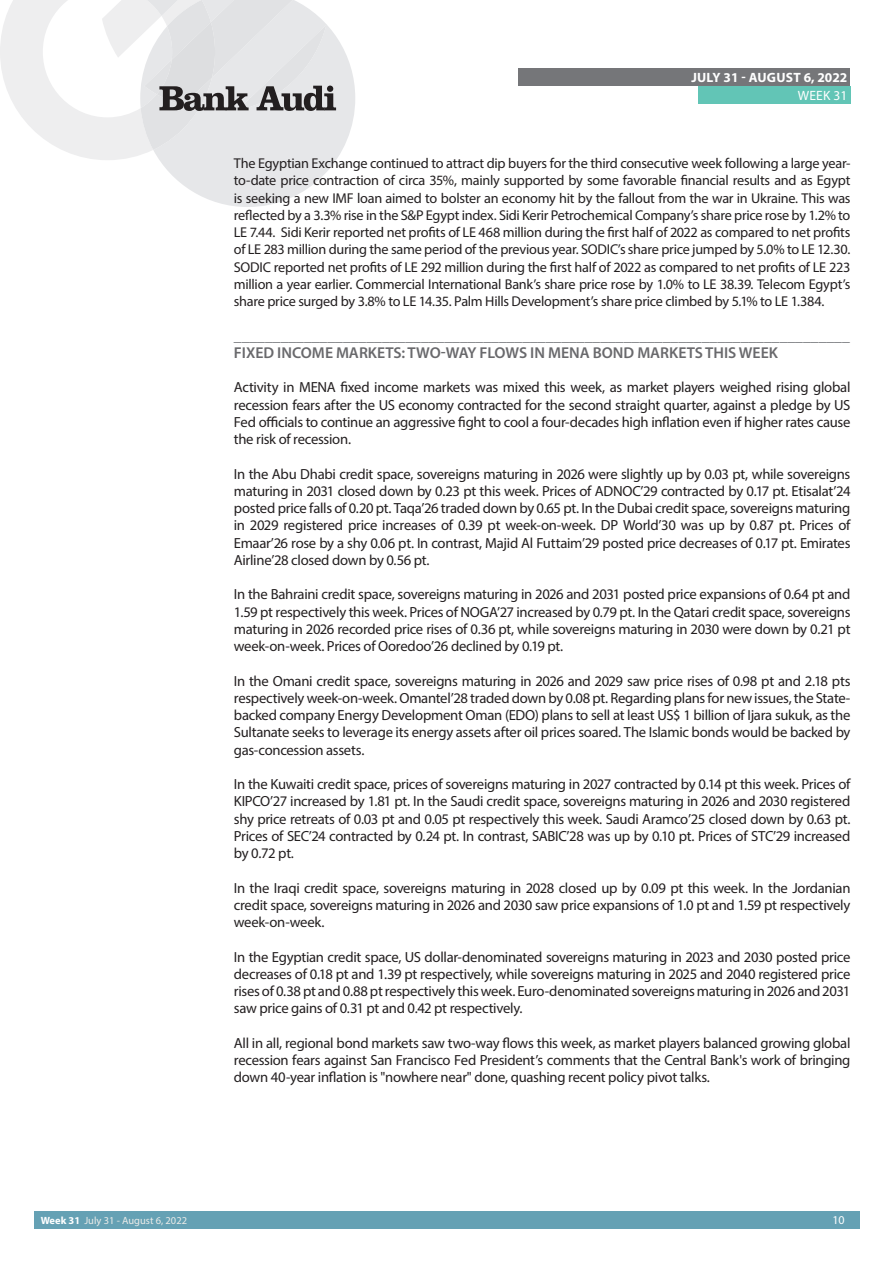
<style>
.page{position:relative;width:893px;height:1263px;background:#fff}
.page>*{position:absolute;margin:0;border:0;box-sizing:border-box;transform-origin:0 0}
.t1{font:600 15.75px "Myriad Pro";color:#69696c}
.t2{font:15.6px "Myriad Pro";color:#707276}
.t3{font:14.7px/17.2px "Myriad Pro";letter-spacing:-.02em;color:#231f20;text-align:justify}
.t4{font:14.25px/17.2px "Myriad Pro";letter-spacing:-.02em;color:#231f20;text-align:justify}
.t5{font:700 13.5px "Myriad Pro";letter-spacing:.01em;color:#fff}
.t6{font:13.5px "Myriad Pro";letter-spacing:.02em;color:#fff}
.t7{font:12px "Myriad Pro";color:#fff}
.t8{font:10.5px "Myriad Pro";color:#ecece9}
.s1{font-weight:700;color:#fff}
</style>
<div class="page">
<div style="left:35px;top:1212px;width:825px;height:17px;background:#65a1b4"></div>
<div style="left:519px;top:68px;width:331px;height:17px;background:#757679"></div>
<div style="left:698px;top:86px;width:152px;height:17px;background:#62c5b6"></div>
<svg style="left:0;top:0;width:355px;height:207px"></svg>
<p class="t5" style="left:691px;top:68px;width:158px">JULY 31 - AUGUST 6, 2022</p>
<p class="t6" style="left:798px;top:87px;width:51px">WEEK 31</p>
<p class="t4" style="left:234px;top:154px;width:618px">The Egyptian Exchange continued to attract dip buyers for the third consecutive week following a large year&shy;to-date price contraction of circa 35%, mainly supported by some favorable financial results and as Egypt is seeking a new IMF loan aimed to bolster an economy hit by the fallout from the war in Ukraine. This was reflected by a 3.3% rise in the S&amp;P Egypt index. Sidi Kerir Petrochemical Company’s share price rose by 1.2% to LE 7.44. Sidi Kerir reported net profits of LE 468 million during the first half of 2022 as compared to net profits of LE 283 million during the same period of the previous year. SODIC’s share price jumped by 5.0% to LE 12.30.<br>SODIC reported net profits of LE 292 million during the first half of 2022 as compared to net profits of LE 223 million a year earlier. Commercial International Bank’s share price rose by 1.0% to LE 38.39. Telecom Egypt’s share price surged by 3.8% to LE 14.35. Palm Hills Development’s share price climbed by 5.1% to LE 1.384.</p>
<p class="t2" style="left:234px;top:326px;width:617px">_______________________________________________________________________________</p>
<p class="t1" style="left:234px;top:342px;width:546px">FIXED INCOME MARKETS: TWO-WAY FLOWS IN MENA BOND MARKETS THIS WEEK</p>
<p class="t3" style="left:234px;top:378px;width:618px">Activity in MENA fixed income markets was mixed this week, as market players weighed rising global recession fears after the US economy contracted for the second straight quarter, against a pledge by US Fed officials to continue an aggressive fight to cool a four-decades high inflation even if higher rates cause the risk of recession.</p>
<p class="t3" style="left:234px;top:465px;width:618px">In the Abu Dhabi credit space, sovereigns maturing in 2026 were slightly up by 0.03 pt, while sovereigns maturing in 2031 closed down by 0.23 pt this week. Prices of ADNOC’29 contracted by 0.17 pt. Etisalat’24 posted price falls of 0.20 pt. Taqa’26 traded down by 0.65 pt. In the Dubai credit space, sovereigns maturing in 2029 registered price increases of 0.39 pt week-on-week. DP World’30 was up by 0.87 pt. Prices of Emaar’26 rose by a shy 0.06 pt. In contrast, Majid Al Futtaim’29 posted price decreases of 0.17 pt. Emirates Airline’28 closed down by 0.56 pt.</p>
<p class="t3" style="left:234px;top:585px;width:618px">In the Bahraini credit space, sovereigns maturing in 2026 and 2031 posted price expansions of 0.64 pt and 1.59 pt respectively this week. Prices of NOGA’27 increased by 0.79 pt. In the Qatari credit space, sovereigns maturing in 2026 recorded price rises of 0.36 pt, while sovereigns maturing in 2030 were down by 0.21 pt week-on-week. Prices of Ooredoo’26 declined by 0.19 pt.</p>
<p class="t3" style="left:234px;top:672px;width:618px">In the Omani credit space, sovereigns maturing in 2026 and 2029 saw price rises of 0.98 pt and 2.18 pts respectively week-on-week. Omantel’28 traded down by 0.08 pt. Regarding plans for new issues, the State&shy;backed company Energy Development Oman (EDO) plans to sell at least US$ 1 billion of Ijara sukuk, as the Sultanate seeks to leverage its energy assets after oil prices soared. The Islamic bonds would be backed by gas-concession assets.</p>
<p class="t3" style="left:234px;top:775px;width:618px">In the Kuwaiti credit space, prices of sovereigns maturing in 2027 contracted by 0.14 pt this week. Prices of KIPCO’27 increased by 1.81 pt. In the Saudi credit space, sovereigns maturing in 2026 and 2030 registered shy price retreats of 0.03 pt and 0.05 pt respectively this week. Saudi Aramco’25 closed down by 0.63 pt.<br>Prices of SEC’24 contracted by 0.24 pt. In contrast, SABIC’28 was up by 0.10 pt. Prices of STC’29 increased by 0.72 pt.</p>
<p class="t3" style="left:234px;top:879px;width:618px">In the Iraqi credit space, sovereigns maturing in 2028 closed up by 0.09 pt this week. In the Jordanian credit space, sovereigns maturing in 2026 and 2030 saw price expansions of 1.0 pt and 1.59 pt respectively week-on-week.</p>
<p class="t3" style="left:234px;top:948px;width:618px">In the Egyptian credit space, US dollar-denominated sovereigns maturing in 2023 and 2030 posted price decreases of 0.18 pt and 1.39 pt respectively, while sovereigns maturing in 2025 and 2040 registered price rises of 0.38 pt and 0.88 pt respectively this week. Euro-denominated sovereigns maturing in 2026 and 2031 saw price gains of 0.31 pt and 0.42 pt respectively.</p>
<p class="t3" style="left:234px;top:1034px;width:618px">All in all, regional bond markets saw two-way flows this week, as market players balanced growing global recession fears against San Francisco Fed President’s comments that the Central Bank's work of bringing down 40-year inflation is "nowhere near" done, quashing recent policy pivot talks.</p>
<p class="t8" style="left:41px;top:1214px;width:148px"><span class="s1">Week 31</span> July 31 - August 6, 2022</p>
<p class="t7" style="left:832px;top:1213px;width:14px">10</p>
</div>
